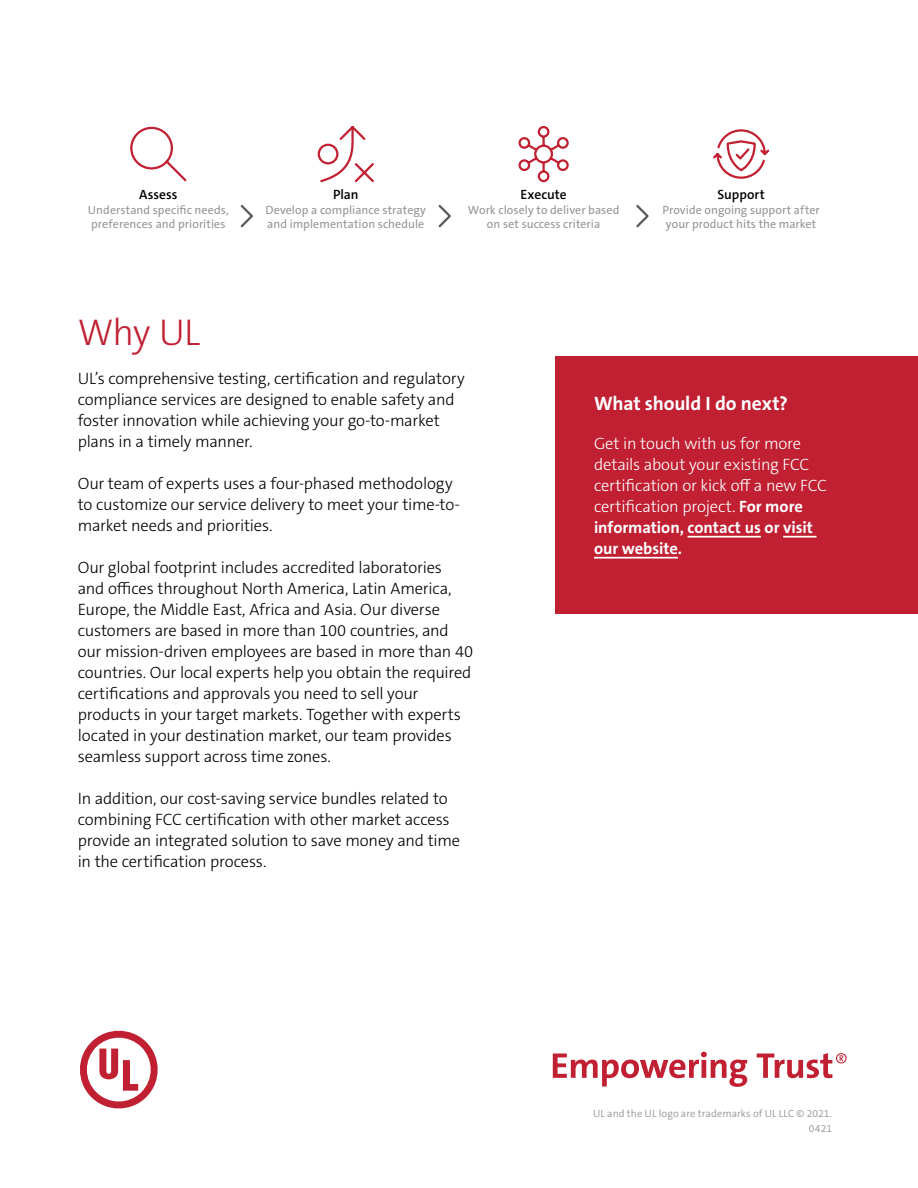
<style>
.page{position:relative;width:918px;height:1188px;background:#fff}
.page>*{position:absolute;margin:0;border:0;box-sizing:border-box;transform-origin:0 0}
.t1{font:300 37.5px "The Sans C5";color:#c02032}
.t2{font:700 19.5px "The Sans C5";letter-spacing:-.01em;color:#fff}
.t3{font:300 16.5px/21px "The Sans C5";letter-spacing:-.01em;color:#000}
.t4{font:300 16.5px/21px "The Sans C5";letter-spacing:-.01em;color:#fff}
.t5{font:600 13.5px "The Sans C5";color:#000}
.t6{font:12px/14.4px "The Sans C5";letter-spacing:.005em;color:#939597}
.t7{font:300 10.5px/15px "The Sans C5";letter-spacing:.005em;color:#939597;text-align:right}
.s1{font-weight:700}
</style>
<div class="page">
<div style="left:555px;top:356px;width:363px;height:258px;background:#c02032"></div>
<svg style="left:80px;top:1030px;width:78px;height:79px"></svg>
<svg style="left:553px;top:1052px;width:294px;height:35px"></svg>
<svg style="left:130px;top:126px;width:57px;height:56px"></svg>
<svg style="left:317px;top:126px;width:57px;height:57px"></svg>
<svg style="left:518px;top:125px;width:51px;height:58px"></svg>
<svg style="left:713px;top:129px;width:57px;height:50px"></svg>
<svg style="left:240px;top:205px;width:13px;height:23px"></svg>
<svg style="left:438px;top:205px;width:13px;height:23px"></svg>
<svg style="left:636px;top:205px;width:13px;height:23px"></svg>
<hr style="left:688px;top:536px;width:73px;height:2px;background:#fff">
<hr style="left:783px;top:536px;width:34px;height:2px;background:#fff">
<hr style="left:594px;top:557px;width:84px;height:2px;background:#fff">
<p class="t5" style="left:139px;top:186px;width:40px">Assess</p>
<p class="t6" style="left:88px;top:203px;width:142px">Understand specific needs, preferences and priorities</p>
<p class="t5" style="left:333px;top:186px;width:27px">Plan</p>
<p class="t6" style="left:266px;top:203px;width:162px">Develop a compliance strategy and implementation schedule</p>
<p class="t5" style="left:520px;top:186px;width:48px">Execute</p>
<p class="t6" style="left:468px;top:203px;width:153px;text-align:center">Work closely to deliver based on set success criteria</p>
<p class="t5" style="left:717px;top:186px;width:49px">Support</p>
<p class="t6" style="left:662px;top:203px;width:159px">Provide ongoing support after your product hits the market</p>
<h1 class="t1" style="left:78px;top:308px;width:124px">Why UL</h1>
<p class="t3" style="left:78px;top:368px;width:389px">UL’s comprehensive testing, certification and regulatory compliance services are designed to enable safety and foster innovation while achieving your go-to-market plans in a timely manner.</p>
<p class="t3" style="left:78px;top:473px;width:384px">Our team of experts uses a four-phased methodology to customize our service delivery to meet your time-to&shy;market needs and priorities.</p>
<p class="t3" style="left:78px;top:557px;width:397px">Our global footprint includes accredited laboratories<br>and offices throughout North America, Latin America, Europe, the Middle East, Africa and Asia. Our diverse customers are based in more than 100 countries, and our mission-driven employees are based in more than 40 countries. Our local experts help you obtain the required certifications and approvals you need to sell your products in your target markets. Together with experts located in your destination market, our team provides seamless support across time zones.</p>
<p class="t3" style="left:78px;top:788px;width:384px">In addition, our cost-saving service bundles related to combining FCC certification with other market access provide an integrated solution to save money and time in the certification process.</p>
<p class="t2" style="left:594px;top:391px;width:195px">What should I do next?</p>
<p class="t4" style="left:594px;top:434px;width:235px">Get in touch with us for more details about your existing FCC certification or kick off a new FCC certification project. <span class="s1">For more information, contact us or visit our website.</span></p>
<p class="t7" style="left:593px;top:1106px;width:241px">UL and the UL logo are trademarks of UL LLC © 2021.<br>0421</p>
</div>
